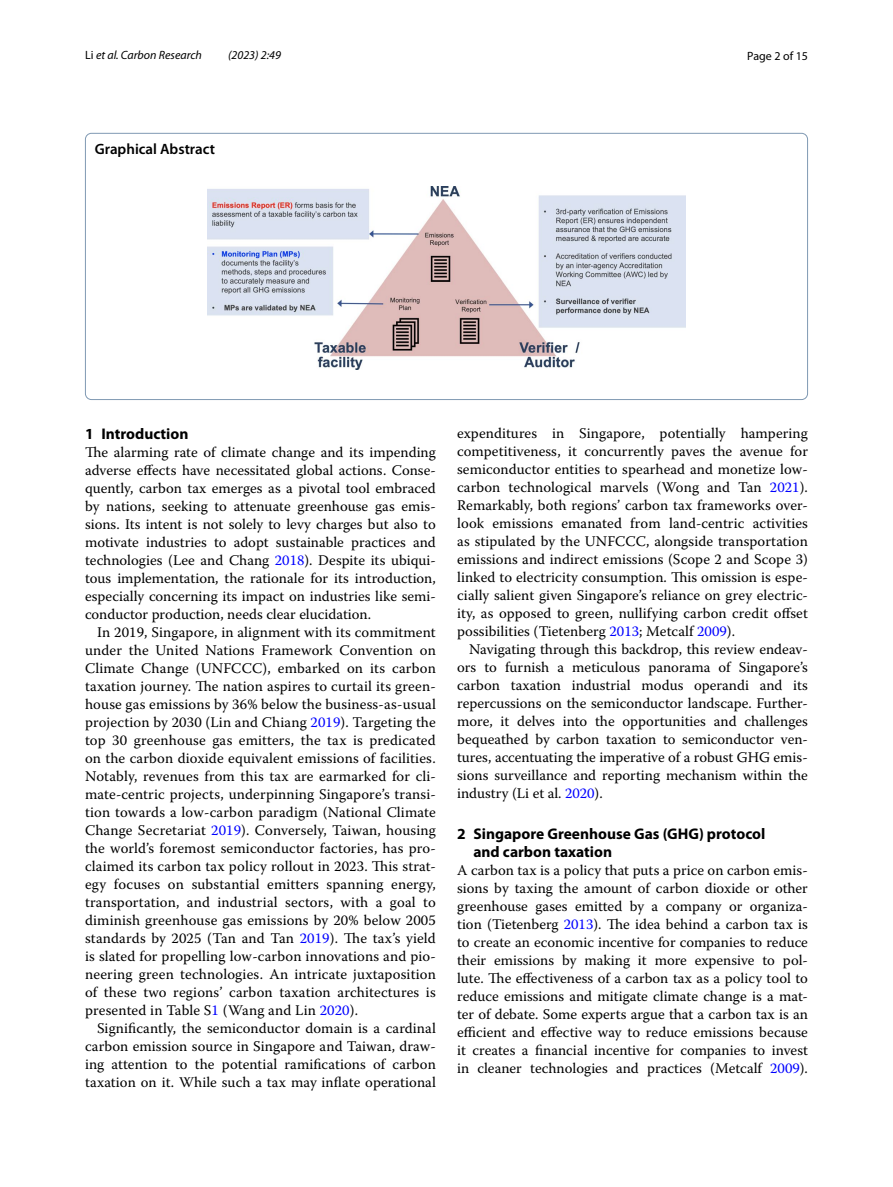
<style>
.page{position:relative;width:893px;height:1187px;background:#fff}
.page>*{position:absolute;margin:0;border:0;box-sizing:border-box;transform-origin:0 0}
.t1{font:700 15.45px/18px "Myriad Pro";color:#000}
.t2{font:600 15px "Myriad Pro";color:#000}
.t3{font:14.7px/18px "Warnock Pro";letter-spacing:.005em;color:#000;text-align:justify}
.t4{font:italic 12px "Myriad Pro";color:#000}
.t5{font:12px "Myriad Pro";color:#000}
.s1{font-style:normal}
.s2{color:#00f}
</style>
<div class="page">
<img style="left:207px;top:186px;width:478px;height:183px">
<div style="left:85px;top:133px;width:723px;height:267px;border:1px solid #8099b3;border-radius:6px"></div>
<p class="t4" style="left:85px;top:48px;width:118px"><span class="s1">Li</span> et al. Carbon Research</p>
<p class="t4" style="left:228px;top:48px;width:54px">(2023) 2:49</p>
<p class="t5" style="left:747px;top:48px;width:62px">Page 2 of 15</p>
<p class="t2" style="left:95px;top:139px;width:122px">Graphical Abstract</p>
<p class="t1" style="left:85px;top:424px;width:105px">1 Introduction</p>
<p class="t3" style="left:85px;top:442px;width:352px">The alarming rate of climate change and its impending adverse effects have necessitated global actions. Conse&shy;quently, carbon tax emerges as a pivotal tool embraced by nations, seeking to attenuate greenhouse gas emis&shy;sions. Its intent is not solely to levy charges but also to motivate industries to adopt sustainable practices and technologies (Lee and Chang <span class="s2">2018</span>). Despite its ubiqui&shy;tous implementation, the rationale for its introduction, especially concerning its impact on industries like semi&shy;conductor production, needs clear elucidation.</p>
<p class="t3" style="left:85px;top:622px;width:352px;text-indent:12px">In 2019, Singapore, in alignment with its commitment under the United Nations Framework Convention on Climate Change (UNFCCC), embarked on its carbon taxation journey. The nation aspires to curtail its green&shy;house gas emissions by 36% below the business-as-usual projection by 2030 (Lin and Chiang <span class="s2">2019</span>). Targeting the top 30 greenhouse gas emitters, the tax is predicated on the carbon dioxide equivalent emissions of facilities.<br>Notably, revenues from this tax are earmarked for cli&shy;mate-centric projects, underpinning Singapore’s transi&shy;tion towards a low-carbon paradigm (National Climate Change Secretariat <span class="s2">2019</span>). Conversely, Taiwan, housing the world’s foremost semiconductor factories, has pro&shy;claimed its carbon tax policy rollout in 2023. This strat&shy;egy focuses on substantial emitters spanning energy, transportation, and industrial sectors, with a goal to diminish greenhouse gas emissions by 20% below 2005 standards by 2025 (Tan and Tan <span class="s2">2019</span>). The tax’s yield is slated for propelling low-carbon innovations and pio&shy;neering green technologies. An intricate juxtaposition of these two regions’ carbon taxation architectures is presented in Table S<span class="s2">1</span> (Wang and Lin <span class="s2">2020</span>).</p>
<p class="t3" style="left:85px;top:1018px;width:352px;text-indent:12px">Significantly, the semiconductor domain is a cardinal carbon emission source in Singapore and Taiwan, draw&shy;ing attention to the potential ramifications of carbon taxation on it. While such a tax may inflate operational</p>
<p class="t3" style="left:457px;top:423px;width:352px">expenditures in Singapore, potentially hampering competitiveness, it concurrently paves the avenue for semiconductor entities to spearhead and monetize low&shy;carbon technological marvels (Wong and Tan <span class="s2">2021</span>).<br>Remarkably, both regions’ carbon tax frameworks over&shy;look emissions emanated from land-centric activities as stipulated by the UNFCCC, alongside transportation emissions and indirect emissions (Scope 2 and Scope 3) linked to electricity consumption. This omission is espe&shy;cially salient given Singapore’s reliance on grey electric&shy;ity, as opposed to green, nullifying carbon credit offset possibilities (Tietenberg <span class="s2">2013</span>; Metcalf <span class="s2">2009</span>).</p>
<p class="t3" style="left:457px;top:639px;width:352px;text-indent:12px">Navigating through this backdrop, this review endeav&shy;ors to furnish a meticulous panorama of Singapore’s carbon taxation industrial modus operandi and its repercussions on the semiconductor landscape. Further&shy;more, it delves into the opportunities and challenges bequeathed by carbon taxation to semiconductor ven&shy;tures, accentuating the imperative of a robust GHG emis&shy;sions surveillance and reporting mechanism within the industry (Li et al. <span class="s2">2020</span>).</p>
<p class="t1" style="left:473px;top:824px;width:293px;text-indent:-16px">2 Singapore Greenhouse Gas (GHG) protocol and carbon taxation</p>
<p class="t3" style="left:457px;top:861px;width:352px">A carbon tax is a policy that puts a price on carbon emis&shy;sions by taxing the amount of carbon dioxide or other greenhouse gases emitted by a company or organiza&shy;tion (Tietenberg <span class="s2">2013</span>). The idea behind a carbon tax is to create an economic incentive for companies to reduce their emissions by making it more expensive to pol&shy;lute. The effectiveness of a carbon tax as a policy tool to reduce emissions and mitigate climate change is a mat&shy;ter of debate. Some experts argue that a carbon tax is an efficient and effective way to reduce emissions because it creates a financial incentive for companies to invest in cleaner technologies and practices (Metcalf <span class="s2">2009</span>).</p>
</div>
